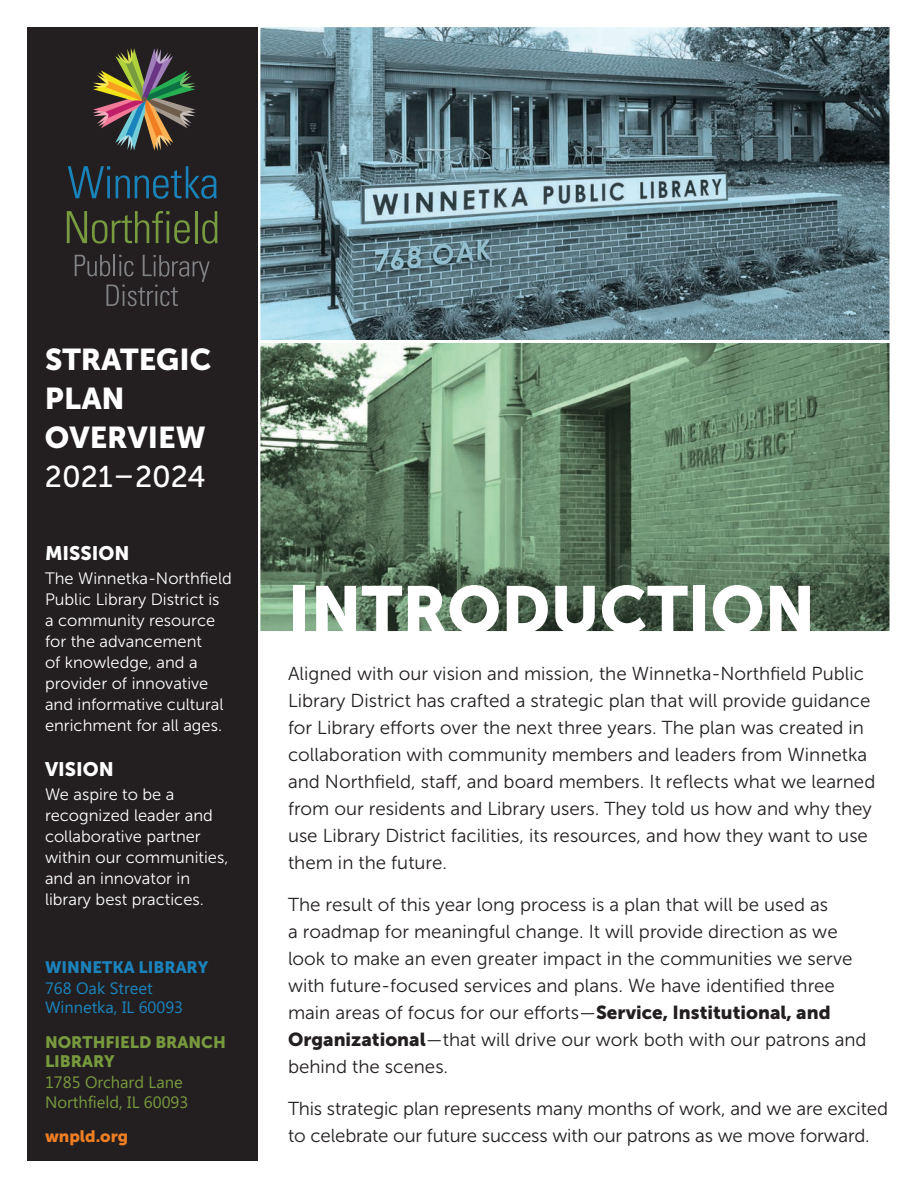
<style>
.page{position:relative;width:918px;height:1188px;background:#fff}
.page>*{position:absolute;margin:0;border:0;box-sizing:border-box;transform-origin:0 0}
.t1{font:66px "Museo Sans 900";color:#fff}
.t2{font:30px/39px "Museo Sans 900";color:#fff}
.t3{font:30px "Museo Sans 500";color:#fff}
.t4{font:19.5px "Museo Sans 900";color:#fff}
.t5{font:18.75px/27px "Museo Sans 300";color:#231f20}
.t6{font:16.5px/21px "Museo Sans 300";color:#fff}
.t7{font:16.5px "Microsoft Phags Pa";color:#789a3e}
.t8{font:16.5px "Microsoft Phags Pa";color:#1b83bc}
.t9{font:16.5px/19.5px "Museo Sans 900";color:#789a3e}
.t10{font:16.5px "Museo Sans 900";color:#1b83bc}
.t11{font:16.5px "Museo Sans 900";color:#f17e22}
.s1{font-family:"Museo Sans 900"}
</style>
<div class="page">
<img style="left:261px;top:344px;width:627px;height:286px">
<div style="left:257px;top:340px;width:635px;height:294px;border:3px solid #fff"></div>
<svg style="left:261px;top:28px;width:627px;height:311px;background:#617c85"></svg>
<div style="left:257px;top:24px;width:635px;height:319px;border:3px solid #fff"></div>
<div style="left:27px;top:27px;width:230px;height:1134px;background:#231f20"></div>
<svg style="left:68px;top:166px;width:42px;height:32px"></svg>
<svg style="left:116px;top:166px;width:101px;height:33px"></svg>
<svg style="left:67px;top:211px;width:123px;height:33px"></svg>
<hr style="left:195px;top:211px;width:2px;height:32px;background:#779b3e">
<svg style="left:202px;top:211px;width:16px;height:33px"></svg>
<svg style="left:75px;top:255px;width:135px;height:51px"></svg>
<img style="left:93px;top:48px;width:103px;height:103px">
<p class="t2" style="left:45px;top:340px;width:168px">STRATEGIC<br>PLAN<br>OVERVIEW</p>
<p class="t3" style="left:45px;top:460px;width:162px">2021–2024</p>
<p class="t4" style="left:45px;top:542px;width:86px">MISSION</p>
<p class="t6" style="left:45px;top:568px;width:188px">The Winnetka-Northfield<br>Public Library District is a community resource for the advancement<br>of knowledge, and a provider of innovative and informative cultural enrichment for all ages.</p>
<p class="t4" style="left:45px;top:758px;width:70px">VISION</p>
<p class="t6" style="left:45px;top:784px;width:185px">We aspire to be a recognized leader and collaborative partner within our communities, and an innovator in library best practices.</p>
<p class="t10" style="left:45px;top:957px;width:165px">WINNETKA LIBRARY</p>
<p class="t8" style="left:45px;top:976px;width:109px">768 Oak Street</p>
<p class="t8" style="left:45px;top:996px;width:140px">Winnetka, IL 60093</p>
<p class="t9" style="left:45px;top:1032px;width:182px">NORTHFIELD BRANCH<br>LIBRARY</p>
<p class="t7" style="left:45px;top:1071px;width:139px">1785 Orchard Lane</p>
<p class="t7" style="left:45px;top:1090px;width:145px">Northfield, IL 60093</p>
<p class="t11" style="left:45px;top:1127px;width:85px">wnpld.org</p>
<p class="t1" style="left:288px;top:572px;width:529px">INTRODUCTION</p>
<p class="t5" style="left:288px;top:660px;width:589px">Aligned with our vision and mission, the Winnetka-Northfield Public Library District has crafted a strategic plan that will provide guidance for Library efforts over the next three years. The plan was created in collaboration with community members and leaders from Winnetka and Northfield, staff, and board members. It reflects what we learned from our residents and Library users. They told us how and why they use Library District facilities, its resources, and how they want to use them in the future.</p>
<p class="t5" style="left:288px;top:891px;width:580px">The result of this year long process is a plan that will be used as<br>a roadmap for meaningful change. It will provide direction as we look to make an even greater impact in the communities we serve with future-focused services and plans. We have identified three main areas of focus for our efforts—<span class="s1">Service, Institutional, and Organizational</span>—that will drive our work both with our patrons and behind the scenes.</p>
<p class="t5" style="left:288px;top:1095px;width:602px">This strategic plan represents many months of work, and we are excited to celebrate our future success with our patrons as we move forward.</p>
</div>
